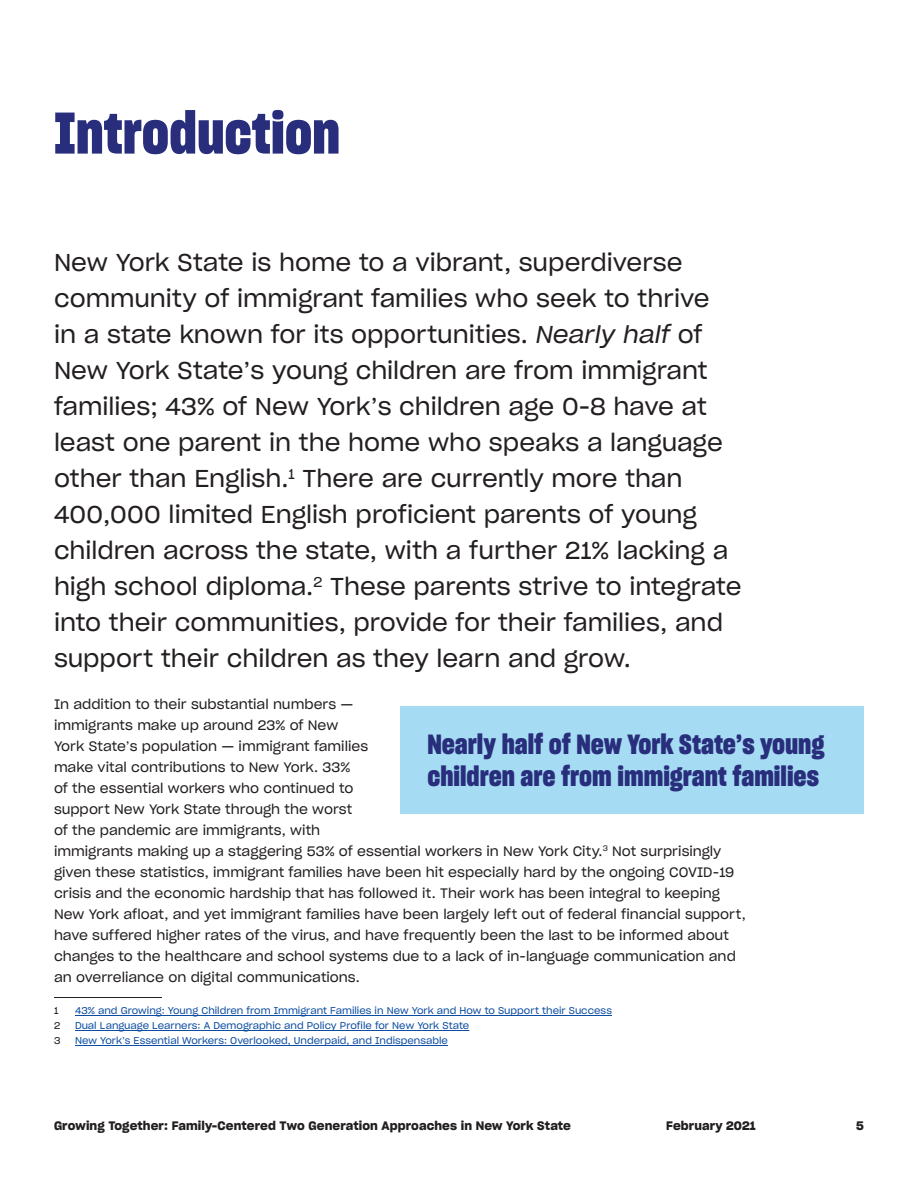
<style>
.page{position:relative;width:918px;height:1188px;background:#fff}
.page>*{position:absolute;margin:0;border:0;box-sizing:border-box;transform-origin:0 0}
.header_38pt{font:57px "Sharp Grotesk Bold 16";color:#282e7c}
.pullquote_18pt{font:27px/31.5px "Sharp Grotesk Bold 16";color:#282e7c}
.opener_text{font:24px/36px "Sharp Grotesk Book 20";color:#231f20}
.body_text{font:13.5px/21px "Sharp Grotesk Book 20";color:#231f20}
.t1{font:12px "Sharp Grotesk Sm Bold 20";letter-spacing:.01em;color:#231f20}
.footnote{font:9.75px "Sharp Grotesk Book 20";color:#0d4da1}
.footnote-2{font:9.75px "Sharp Grotesk Book 20";color:#231f20}
.s1{font-family:"Sharp Grotesk Book Italic 20"}
</style>
<div class="page">
<hr style="left:54px;top:997px;width:108px;height:1px;background:#231f20">
<hr style="left:75px;top:1015px;width:537px;height:1px;background:#0d4da1">
<hr style="left:75px;top:1030px;width:394px;height:1px;background:#0d4da1">
<hr style="left:75px;top:1045px;width:373px;height:1px;background:#0d4da1">
<div style="left:400px;top:706px;width:464px;height:108px;background:#a6dcf3"></div>
<p class="header_38pt" style="left:54px;top:93px;width:288px">Introduction</p>
<p class="opener_text" style="left:54px;top:243px;width:689px">New York State is home to a vibrant, superdiverse community of immigrant families who seek to thrive<br>in a state known for its opportunities. <span class="s1">Nearly half</span> of New York State’s young children are from immigrant families; 43% of New York’s children age 0-8 have at least one parent in the home who speaks a language other than English.<sup>1</sup> There are currently more than 400,000 limited English proficient parents of young children across the state, with a further 21% lacking a high school diploma.<sup>2</sup> These parents strive to integrate into their communities, provide for their families, and support their children as they learn and grow.</p>
<p class="body_text" style="left:54px;top:693px;width:693px">In addition to their substantial numbers —<br>immigrants make up around 23% of New<br>York State’s population — immigrant families<br>make vital contributions to New York. 33%<br>of the essential workers who continued to<br>support New York State through the worst<br>of the pandemic are immigrants, with<br>immigrants making up a staggering 53% of essential workers in New York City.<sup>3</sup> Not surprisingly given these statistics, immigrant families have been hit especially hard by the ongoing COVID-19 crisis and the economic hardship that has followed it. Their work has been integral to keeping New York afloat, and yet immigrant families have been largely left out of federal financial support, have suffered higher rates of the virus, and have frequently been the last to be informed about changes to the healthcare and school systems due to a lack of in-language communication and an overreliance on digital communications.</p>
<p class="footnote-2" style="left:54px;top:1003px;width:6px">1</p>
<p class="footnote" style="left:75px;top:1003px;width:538px">43% and Growing: Young Children from Immigrant Families in New York and How to Support their Success</p>
<p class="footnote-2" style="left:54px;top:1018px;width:8px">2</p>
<p class="footnote" style="left:75px;top:1018px;width:396px">Dual Language Learners: A Demographic and Policy Profile for New York State</p>
<p class="footnote-2" style="left:54px;top:1033px;width:8px">3</p>
<p class="footnote" style="left:75px;top:1033px;width:374px">New York’s Essential Workers: Overlooked, Underpaid, and Indispensable</p>
<p class="pullquote_18pt" style="left:428px;top:729px;width:399px">Nearly half of New York State’s young children are from immigrant families</p>
<p class="t1" style="left:54px;top:1116px;width:518px">Growing Together: Family-Centered Two Generation Approaches in New York State</p>
<p class="t1" style="left:666px;top:1116px;width:91px">February 2021</p>
<p class="t1" style="left:856px;top:1116px;width:9px">5</p>
</div>
